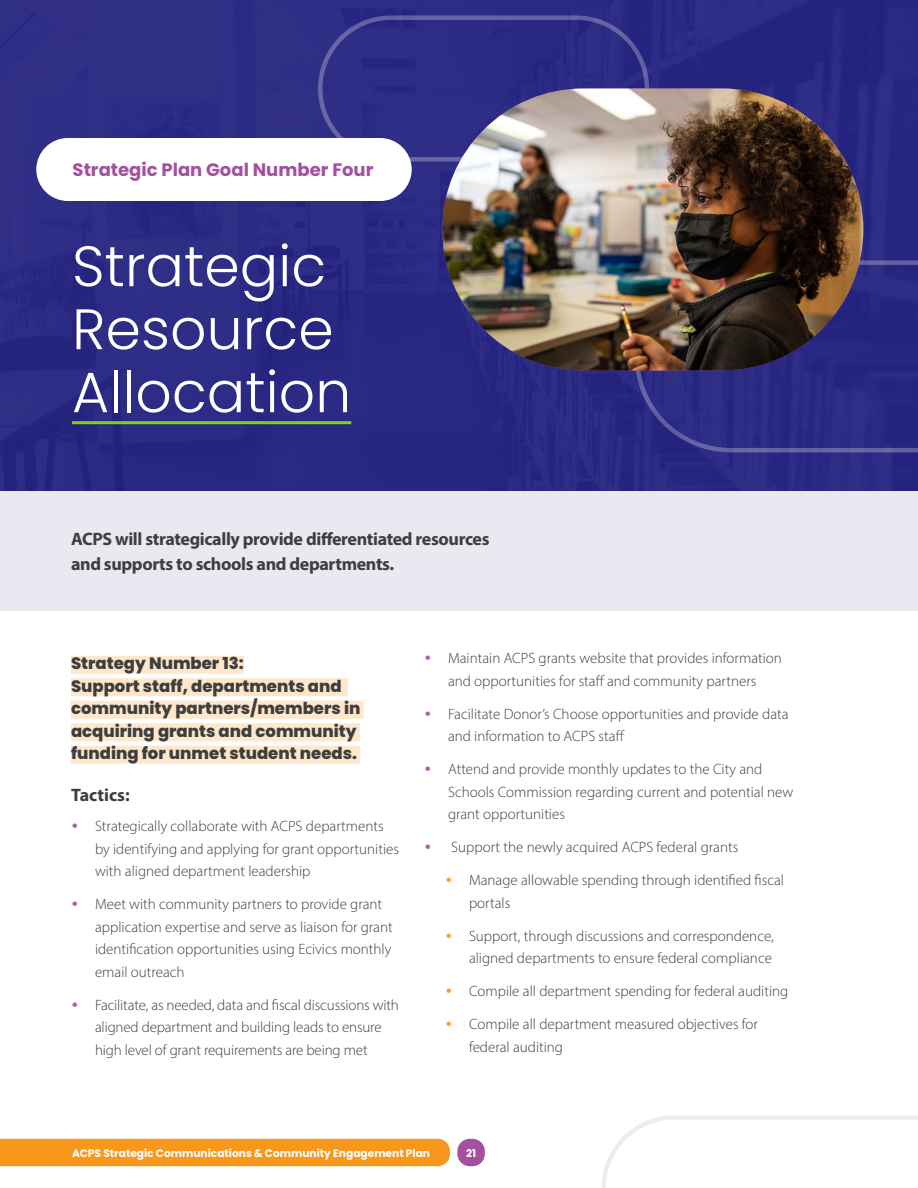
<style>
.page{position:relative;width:918px;height:1188px;background:#fff}
.page>*{position:absolute;margin:0;border:0;box-sizing:border-box;transform-origin:0 0}
.t1{font:300 57px/63px "Poppins";color:#fff}
.bold-leadin{font:700 18px/25.5px "Myriad Pro";letter-spacing:-.02em;color:#3e3e3f}
.t2{font:700 18px "Poppins";color:#a3509f}
.bold-leadin-2{font:700 18px "Myriad Pro";color:#3e3e3f}
.Underline_-_SP4{font:800 16.5px/22.5px "Poppins";color:#3e3e3f}
.t3{font:300 15px/22.5px "Myriad Pro";color:#3e3e3f}
.t4{font:700 10.65px "Poppins";color:#fff}
.s1{font-family:"Gotham";font-weight:700;color:#a961a7}
.s2{font-family:"Gotham";font-weight:700;color:#f9a232}
</style>
<div class="page">
<div style="left:0;top:0;width:918px;height:491px;background:#2b2a84"></div>
<div style="left:318px;top:15px;width:331px;height:147px;border:4px solid #f2e9f3;border-radius:71px"></div>
<svg style="left:601px;top:1115px;width:317px;height:73px"></svg>
<div style="left:635px;top:260px;width:283px;height:192px;background:#292882"></div>
<hr style="left:72px;top:421px;width:279px;height:3px;background:#85cf17">
<div style="left:71px;top:656px;width:173px;height:18px;background:#fee7cb"></div>
<div style="left:71px;top:678px;width:277px;height:18px;background:#fee7cb"></div>
<div style="left:71px;top:701px;width:293px;height:18px;background:#fee7cb"></div>
<div style="left:71px;top:723px;width:289px;height:18px;background:#fee7cb"></div>
<div style="left:71px;top:746px;width:289px;height:18px;background:#fee7cb"></div>
<img style="left:442px;top:89px;width:421px;height:281px;border-radius:141px">
<div style="left:36px;top:138px;width:376px;height:63px;background:#fff;border-radius:32px"></div>
<div style="left:0;top:491px;width:918px;height:119px;background:#e9e9f2"></div>
<div style="left:0;top:1139px;width:450px;height:27px;background:#f7981d"></div>
<div style="left:457px;top:1139px;width:28px;height:27px;background:#a3509f;border-radius:12px"></div>
<p class="t2" style="left:73px;top:159px;width:302px">Strategic Plan Goal Number Four</p>
<h1 class="t1" style="left:72px;top:235px;width:281px">Strategic<br>Resource<br>Allocation</h1>
<p class="bold-leadin" style="left:71px;top:525px;width:420px">ACPS will strategically provide differentiated resources and supports to schools and departments.</p>
<p class="Underline_-_SP4" style="left:71px;top:652px;width:291px">Strategy Number 13:<br>Support staff, departments and community partners/members in acquiring grants and community funding for unmet student needs.</p>
<h3 class="bold-leadin-2" style="left:71px;top:783px;width:60px">Tactics:</h3>
<p class="t3" style="left:95px;top:815px;width:306px;text-indent:-24px"><span class="s1">•</span> Strategically collaborate with ACPS departments by identifying and applying for grant opportunities with aligned department leadership</p>
<p class="t3" style="left:95px;top:893px;width:299px;text-indent:-24px"><span class="s1">•</span> Meet with community partners to provide grant application expertise and serve as liaison for grant identification opportunities using Ecivics monthly email outreach</p>
<p class="t3" style="left:71px;top:993px;width:330px;text-align:center"><span class="s1">•</span> Facilitate, as needed, data and fiscal discussions with aligned department and building leads to ensure<br>high level of grant requirements are being met</p>
<p class="t3" style="left:424px;top:647px;width:359px;text-align:center"><span class="s1">•</span> Maintain ACPS grants website that provides information and opportunities for staff and community partners</p>
<p class="t3" style="left:448px;top:702px;width:342px;text-indent:-24px"><span class="s1">•</span> Facilitate Donor’s Choose opportunities and provide data and information to ACPS staff</p>
<p class="t3" style="left:448px;top:758px;width:347px;text-indent:-24px"><span class="s1">•</span> Attend and provide monthly updates to the City and<br>Schools Commission regarding current and potential new grant opportunities</p>
<p class="t3" style="left:424px;top:836px;width:316px"><span class="s1">•</span> Support the newly acquired ACPS federal grants</p>
<p class="t3" style="left:469px;top:869px;width:317px;text-indent:-24px"><span class="s2">•</span> Manage allowable spending through identified fiscal portals</p>
<p class="t3" style="left:445px;top:924px;width:330px;text-align:right"><span class="s2">•</span> Support, through discussions and correspondence, aligned departments to ensure federal compliance</p>
<p class="t3" style="left:445px;top:980px;width:345px"><span class="s2">•</span> Compile all department spending for federal auditing</p>
<p class="t3" style="left:469px;top:1013px;width:291px;text-indent:-24px"><span class="s2">•</span> Compile all department measured objectives for federal auditing</p>
<p class="t4" style="left:72px;top:1147px;width:360px">ACPS Strategic Communications &amp; Community Engagement Plan</p>
<p class="t4" style="left:466px;top:1147px;width:12px">21</p>
</div>
